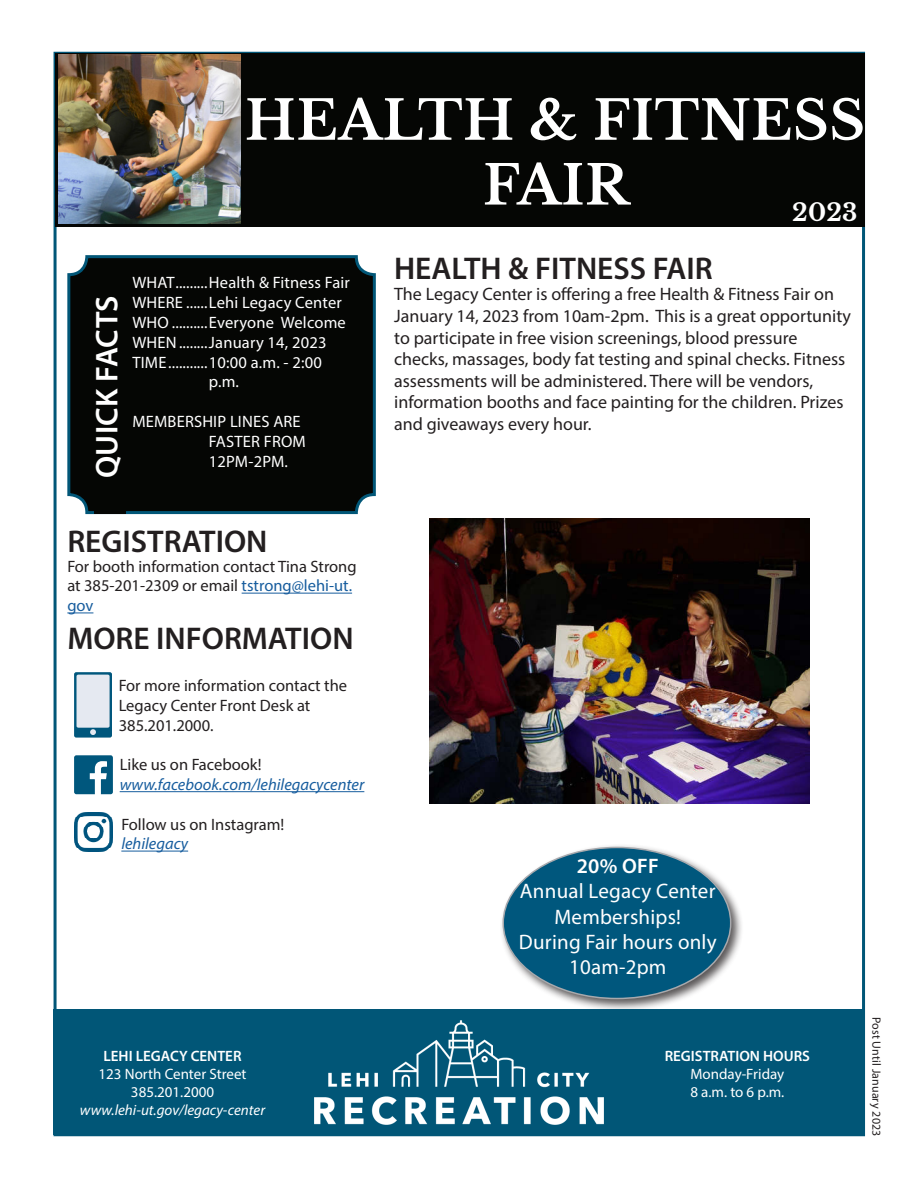
<style>
.page{position:relative;width:918px;height:1188px;background:#fff}
.page>*{position:absolute;margin:0;border:0;box-sizing:border-box;transform-origin:0 0}
.Body{font:700 54px/64.8px "Libre Baskerville";letter-spacing:.01em;color:#fff;text-align:center}
.Body-2{font:600 31.5px "Myriad Pro";color:#231f20}
.Body-3{font:600 31.5px "Myriad Pro";letter-spacing:.01em;color:#fff}
.Body-4{font:700 24px "Libre Baskerville";color:#fff}
.Body-5{font:21px "Myriad Pro";letter-spacing:.01em;color:#fff}
.Body-6{font:600 21px "Myriad Pro";color:#fff}
.Body-7{font:18px/21.6px "Myriad Pro";color:#231f20}
.Body-8{font:16.5px/19.8px "Myriad Pro";color:#231f20}
.Body-9{font:16.5px/19.8px "Myriad Pro";letter-spacing:.01em;color:#fff}
.Body-10{font:italic 16.5px "Myriad Pro";color:#175d9e}
.Body-11{font:15px "Myriad Pro";color:#fff}
.Body-12{font:600 15px "Myriad Pro";color:#fff}
.Body-13{font:italic 15px "Myriad Pro";color:#fff}
.Body-14{font:12px "Myriad Pro";letter-spacing:.01em;color:#231f20}
.s1{color:#175d9e}
</style>
<div class="page">
<div style="left:499px;top:843px;width:245px;height:169px;background:#231f20;opacity:.75"></div>
<div style="left:503px;top:847px;width:228px;height:152px;background:#00577d;border-radius:50%"></div>
<div style="left:55px;top:53px;width:810px;height:174px;background:#050604"></div>
<div style="left:54px;top:1009px;width:811px;height:126px;background:#015677"></div>
<img style="left:315px;top:1020px;width:289px;height:104px">
<img style="left:58px;top:55px;width:182px;height:168px">
<hr style="left:242px;top:593px;width:110px;height:1px;background:#175d9e">
<svg style="left:67px;top:613px;width:26px;height:1px"></svg>
<hr style="left:120px;top:791px;width:244px;height:1px;background:#175d9e">
<hr style="left:121px;top:851px;width:67px;height:1px;background:#175d9e">
<div style="left:69px;top:257px;width:305px;height:256px;background:#050604;border-radius:18px"></div>
<div style="left:67px;top:255px;width:309px;height:259px;border:3px solid #015677;border-radius:18px"></div>
<div style="left:94px;top:260px;width:31px;height:253px;background:#050604"></div>
<svg style="left:74px;top:672px;width:38px;height:66px"></svg>
<div style="left:77px;top:675px;width:33px;height:53px;background:#e5e9f1;border-radius:2px"></div>
<svg style="left:90px;top:729px;width:6px;height:6px"></svg>
<svg style="left:74px;top:755px;width:39px;height:39px"></svg>
<img style="left:74px;top:812px;width:39px;height:39px">
<img style="left:429px;top:518px;width:380px;height:286px">
<p class="Body" style="left:245px;top:88px;width:622px">HEALTH &amp; FITNESS<br>FAIR</p>
<p class="Body-4" style="left:792px;top:198px;width:67px">2023</p>
<p class="Body-3" style="left:87px;top:478px;width:184px;rotate:-90deg">QUICK FACTS</p>
<p class="Body-9" style="left:132px;top:273px;width:44px">WHAT</p>
<p class="Body-9" style="left:209px;top:273px;width:142px">Health &amp; Fitness Fair</p>
<p class="Body-9" style="left:132px;top:292px;width:52px">WHERE</p>
<p class="Body-9" style="left:209px;top:292px;width:134px">Lehi Legacy Center</p>
<p class="Body-9" style="left:132px;top:312px;width:38px">WHO</p>
<p class="Body-9" style="left:209px;top:312px;width:138px">Everyone Welcome</p>
<p class="Body-9" style="left:132px;top:332px;width:46px">WHEN</p>
<p class="Body-9" style="left:209px;top:332px;width:119px">January 14, 2023</p>
<p class="Body-9" style="left:132px;top:352px;width:36px">TIME</p>
<p class="Body-9" style="left:209px;top:352px;width:114px">10:00 a.m. - 2:00 p.m.</p>
<p class="Body-9" style="left:209px;top:411px;width:98px;text-indent:-76px">MEMBERSHIP LINES ARE<br>FASTER FROM<br>12PM-2PM.</p>
<p class="Body-2" style="left:394px;top:248px;width:320px">HEALTH &amp; FITNESS FAIR</p>
<p class="Body-7" style="left:394px;top:283px;width:458px">The Legacy Center is offering a free Health &amp; Fitness Fair on January 14, 2023 from 10am-2pm. This is a great opportunity to participate in free vision screenings, blood pressure checks, massages, body fat testing and spinal checks. Fitness assessments will be administered. There will be vendors, information booths and face painting for the children. Prizes and giveaways every hour.</p>
<p class="Body-2" style="left:67px;top:521px;width:202px">REGISTRATION</p>
<p class="Body-8" style="left:67px;top:556px;width:291px">For booth information contact Tina Strong at 385-201-2309 or email <span class="s1">tstrong@lehi-ut. gov</span></p>
<p class="Body-2" style="left:67px;top:618px;width:288px">MORE INFORMATION</p>
<p class="Body-8" style="left:119px;top:675px;width:230px">For more information contact the<br>Legacy Center Front Desk at<br>385.201.2000.</p>
<p class="Body-8" style="left:120px;top:755px;width:143px">Like us on Facebook!</p>
<p class="Body-10" style="left:120px;top:774px;width:246px">www.facebook.com/lehilegacycenter</p>
<p class="Body-8" style="left:121px;top:814px;width:164px">Follow us on Instagram!</p>
<p class="Body-10" style="left:121px;top:834px;width:68px">lehilegacy</p>
<p class="Body-12" style="left:104px;top:1046px;width:140px">LEHI LEGACY CENTER</p>
<p class="Body-11" style="left:99px;top:1064px;width:149px">123 North Center Street</p>
<p class="Body-11" style="left:131px;top:1082px;width:85px">385.201.2000</p>
<p class="Body-13" style="left:80px;top:1100px;width:187px">www.lehi-ut.gov/legacy-center</p>
<p class="Body-6" style="left:577px;top:853px;width:83px">20% OFF</p>
<p class="Body-5" style="left:520px;top:878px;width:197px">Annual Legacy Center</p>
<p class="Body-5" style="left:554px;top:904px;width:128px">Memberships!</p>
<p class="Body-5" style="left:519px;top:929px;width:199px">During Fair hours only</p>
<p class="Body-5" style="left:569px;top:954px;width:99px">10am-2pm</p>
<p class="Body-12" style="left:665px;top:1046px;width:147px">REGISTRATION HOURS</p>
<p class="Body-11" style="left:690px;top:1064px;width:95px">Monday-Friday</p>
<p class="Body-11" style="left:690px;top:1082px;width:96px">8 a.m. to 6 p.m.</p>
<p class="Body-14" style="left:884px;top:1017px;width:121px;rotate:90deg">Post Until January 2023</p>
</div>
